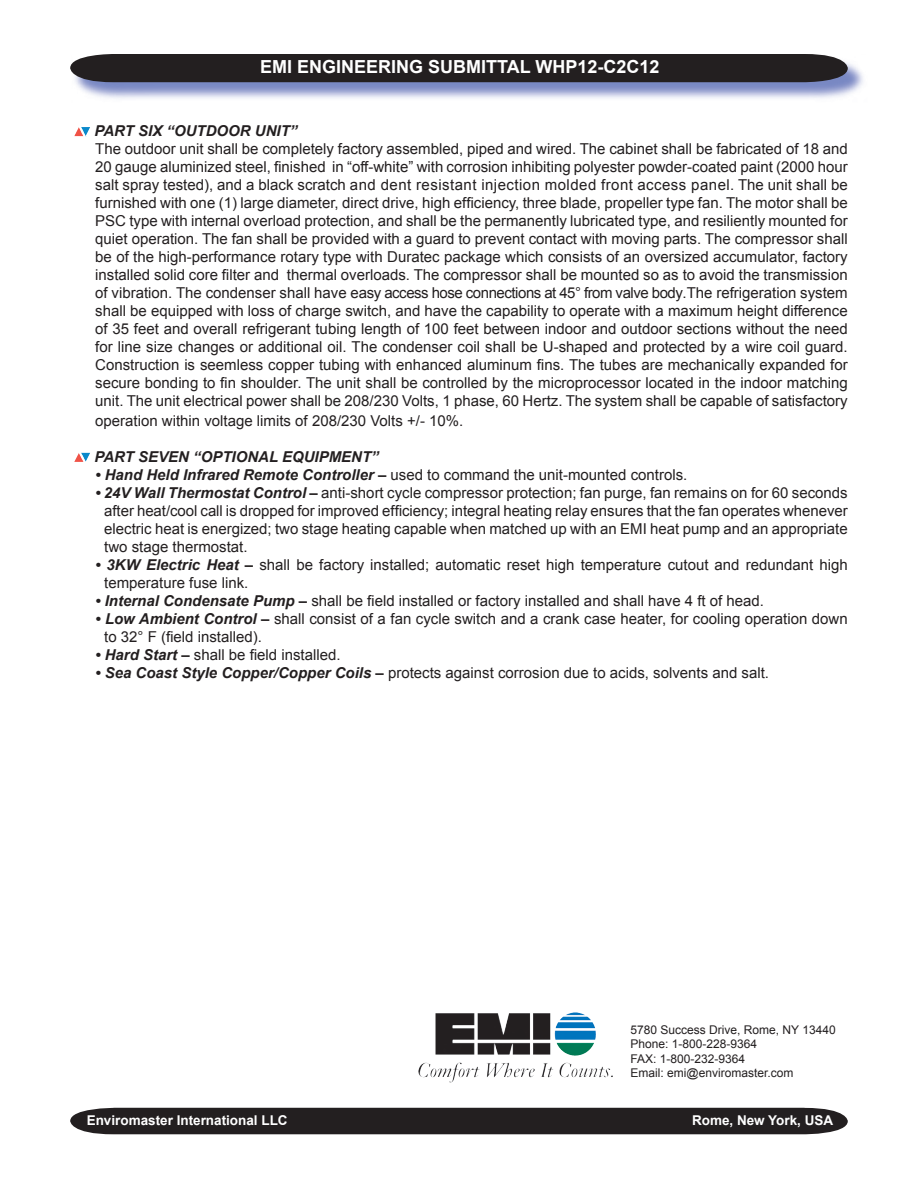
<style>
.page{position:relative;width:918px;height:1188px;background:#fff}
.page>*{position:absolute;margin:0;border:0;box-sizing:border-box;transform-origin:0 0}
.t1{font:700 18px "Arial";color:#fff}
.t2{font:15px/18px "Arial";color:#231f20;text-align:justify}
.t3{font:italic 700 15px "Arial";color:#231f20}
.t4{font:700 13.5px "Arial";color:#fff}
.t5{font:12px/14.4px "Arial";color:#231f20}
.s1{font-weight:700;font-style:italic}
</style>
<div class="page">
<div style="left:70px;top:1108px;width:778px;height:26px;background:#231f20"></div>
<img style="left:435px;top:1012px;width:161px;height:44px">
<img style="left:74px;top:127px;width:16px;height:9px">
<img style="left:74px;top:453px;width:16px;height:9px">
<img style="left:76px;top:63px;width:787px;height:36px">
<div style="left:70px;top:54px;width:778px;height:28px;background:#231f20"></div>
<p class="t1" style="left:286px;top:49px;width:505px">EMI ENGINEERING SUBMITTAL DWPC120 (WHP12-SCC12)</p>
<p class="t1" style="left:260px;top:55px;width:401px">EMI ENGINEERING SUBMITTAL WHP12-C2C12</p>
<p class="t3" style="left:95px;top:121px;width:204px">PART SIX “OUTDOOR UNIT”</p>
<p class="t2" style="left:95px;top:140px;width:754px">The outdoor unit shall be completely factory assembled, piped and wired. The cabinet shall be fabricated of 18 and 20 gauge aluminized steel, finished in “off-white” with corrosion inhibiting polyester powder-coated paint (2000 hour salt spray tested), and a black scratch and dent resistant injection molded front access panel. The unit shall be furnished with one (1) large diameter, direct drive, high efficiency, three blade, propeller type fan. The motor shall be PSC type with internal overload protection, and shall be the permanently lubricated type, and resiliently mounted for quiet operation. The fan shall be provided with a guard to prevent contact with moving parts. The compressor shall be of the high-performance rotary type with Duratec package which consists of an oversized accumulator, factory installed solid core filter and thermal overloads. The compressor shall be mounted so as to avoid the transmission of vibration. The condenser shall have easy access hose connections at 45° from valve body.The refrigeration system shall be equipped with loss of charge switch, and have the capability to operate with a maximum height difference of 35 feet and overall refrigerant tubing length of 100 feet between indoor and outdoor sections without the need for line size changes or additional oil. The condenser coil shall be U-shaped and protected by a wire coil guard.<br>Construction is seemless copper tubing with enhanced aluminum fins. The tubes are mechanically expanded for secure bonding to fin shoulder. The unit shall be controlled by the microprocessor located in the indoor matching unit. The unit electrical power shall be 208/230 Volts, 1 phase, 60 Hertz. The system shall be capable of satisfactory</p>
<p class="t2" style="left:95px;top:412px;width:370px">operation within voltage limits of 208/230 Volts +/- 10%.</p>
<p class="t3" style="left:95px;top:447px;width:286px">PART SEVEN “OPTIONAL EQUIPMENT”</p>
<p class="t2" style="left:95px;top:466px;width:594px"><span class="s1">• Hand Held Infrared Remote Controller –</span> used to command the unit-mounted controls.</p>
<p class="t2" style="left:104px;top:484px;width:745px;text-indent:-9px"><span class="s1">• 24V Wall Thermostat Control –</span> anti-short cycle compressor protection; fan purge, fan remains on for 60 seconds after heat/cool call is dropped for improved efficiency; integral heating relay ensures that the fan operates whenever electric heat is energized; two stage heating capable when matched up with an EMI heat pump and an appropriate two stage thermostat.</p>
<p class="t2" style="left:104px;top:556px;width:745px;text-indent:-9px"><span class="s1">• 3KW Electric Heat –</span> shall be factory installed; automatic reset high temperature cutout and redundant high temperature fuse link.</p>
<p class="t2" style="left:95px;top:592px;width:670px"><span class="s1">• Internal Condensate Pump –</span> shall be field installed or factory installed and shall have 4 ft of head.</p>
<p class="t2" style="left:104px;top:610px;width:745px;text-indent:-9px"><span class="s1">• Low Ambient Control –</span> shall consist of a fan cycle switch and a crank case heater, for cooling operation down to 32° F (field installed).</p>
<p class="t2" style="left:95px;top:646px;width:247px"><span class="s1">• Hard Start –</span> shall be field installed.</p>
<p class="t2" style="left:95px;top:664px;width:675px"><span class="s1">• Sea Coast Style Copper/Copper Coils –</span> protects against corrosion due to acids, solvents and salt.</p>
<p class="t5" style="left:631px;top:1023px;width:207px">5780 Success Drive, Rome, NY 13440<br>Phone: 1-800-228-9364<br>FAX: 1-800-232-9364<br>Email: emi@enviromaster.com</p>
<p class="t4" style="left:87px;top:1112px;width:203px">Enviromaster International LLC</p>
<p class="t4" style="left:692px;top:1112px;width:143px">Rome, New York, USA</p>
</div>
